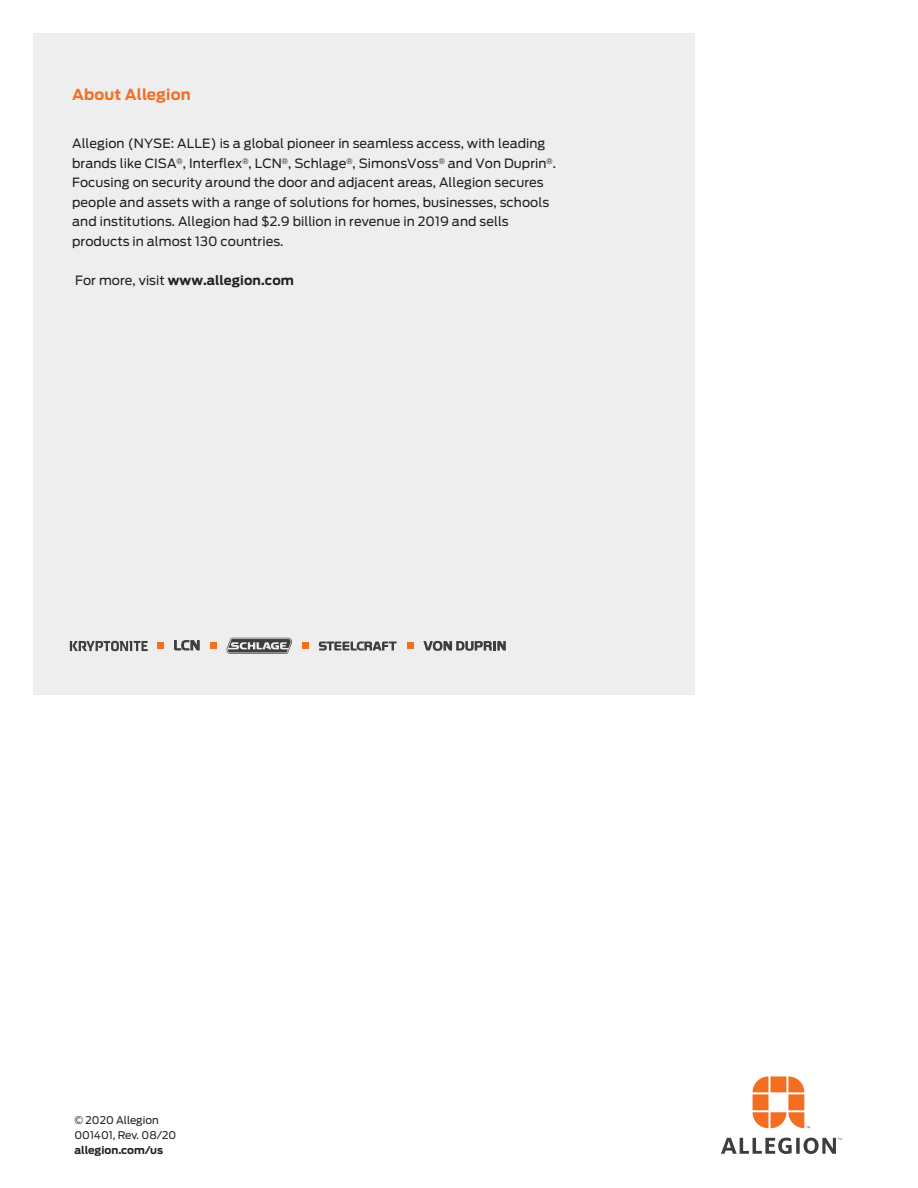
<style>
.page{position:relative;width:918px;height:1188px;background:#fff}
.page>*{position:absolute;margin:0;border:0;box-sizing:border-box;transform-origin:0 0}
.t1{font:700 15px "Antenna";letter-spacing:.01em;color:#f36e21}
.t2{font:12.75px/19.5px "Antenna";letter-spacing:.005em;color:#231f20}
.t3{font:700 12.75px "Antenna";letter-spacing:.005em;color:#231f20}
.t4{font:10.5px/15px "Antenna";color:#231f20}
.t5{font:700 10.5px "Antenna";color:#231f20}
.s1{font-weight:400}
</style>
<div class="page">
<div style="left:34px;top:34px;width:661px;height:661px;background:#eeeeef"></div>
<svg style="left:174px;top:640px;width:26px;height:10px"></svg>
<div style="left:157px;top:642px;width:7px;height:7px;background:#f36e21"></div>
<div style="left:210px;top:642px;width:6px;height:7px;background:#f36e21"></div>
<svg style="left:423px;top:641px;width:83px;height:10px"></svg>
<svg style="left:226px;top:638px;width:66px;height:16px"></svg>
<svg style="left:319px;top:642px;width:78px;height:8px"></svg>
<div style="left:302px;top:642px;width:7px;height:7px;background:#f36e21"></div>
<div style="left:407px;top:642px;width:6px;height:7px;background:#f36e21"></div>
<svg style="left:70px;top:641px;width:78px;height:10px"></svg>
<svg style="left:753px;top:1076px;width:57px;height:52px"></svg>
<svg style="left:721px;top:1138px;width:121px;height:16px"></svg>
<p class="t1" style="left:72px;top:84px;width:120px">About Allegion</p>
<p class="t2" style="left:72px;top:134px;width:485px">Allegion (NYSE: ALLE) is a global pioneer in seamless access, with leading brands like CISA<sup>®</sup>, Interflex<sup>®</sup>, LCN<sup>®</sup>, Schlage<sup>®</sup>, SimonsVoss<sup>®</sup> and Von Duprin<sup>®</sup>.<br>Focusing on security around the door and adjacent areas, Allegion secures people and assets with a range of solutions for homes, businesses, schools and institutions. Allegion had $2.9 billion in revenue in 2019 and sells products in almost 130 countries.</p>
<p class="t3" style="left:75px;top:271px;width:220px"><span class="s1">For more, visit</span> www.allegion.com</p>
<p class="t4" style="left:74px;top:1113px;width:103px">© 2020 Allegion<br>001401, Rev. 08/20</p>
<p class="t5" style="left:74px;top:1144px;width:90px">allegion.com/us</p>
</div>
